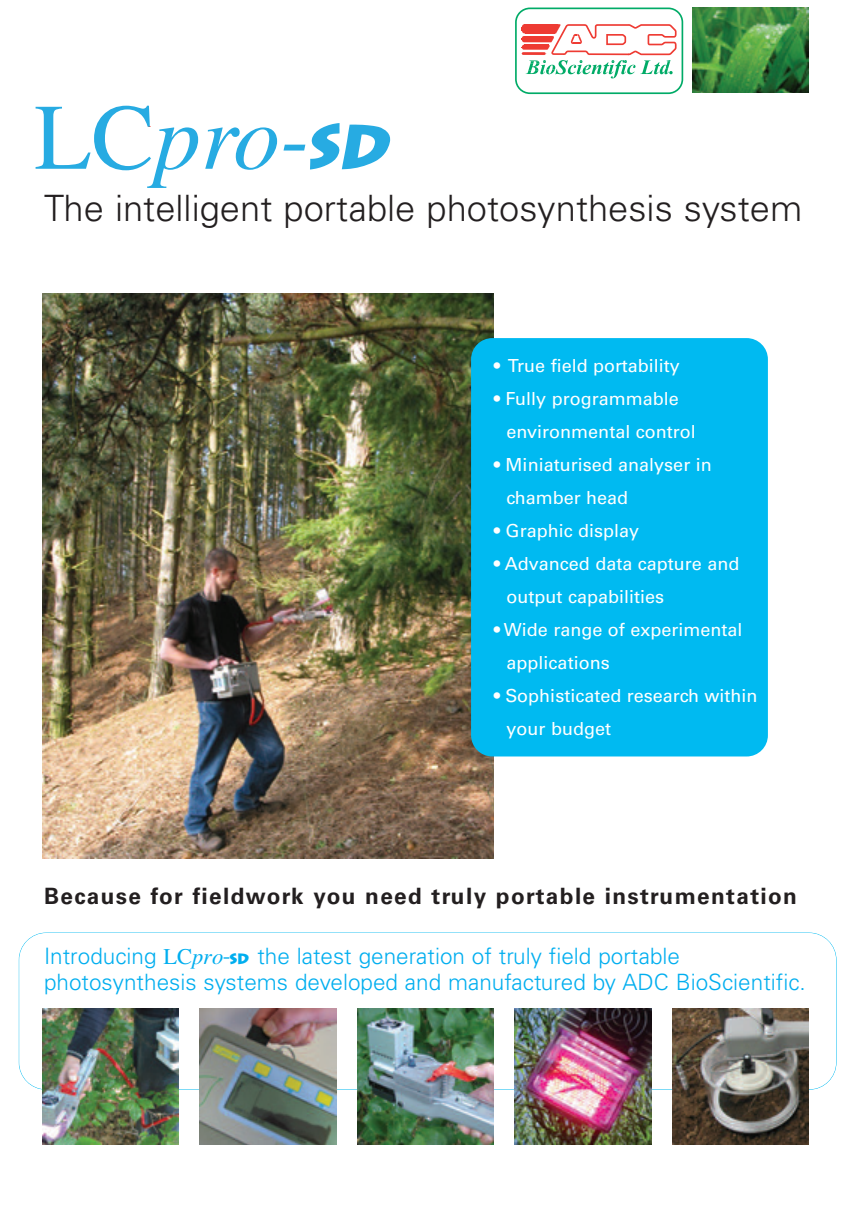
<style>
.page{position:relative;width:851px;height:1221px;background:#fff}
.page>*{position:absolute;margin:0;border:0;box-sizing:border-box;transform-origin:0 0}
.t1{font:300 36.3px "Univers";color:#231f20}
.t2{font:300 22.5px/25.5px "Univers";color:#00aeef}
.t3{font:700 22.5px "Univers";letter-spacing:.06em;color:#231f20}
.t4{font:18px/33px "Univers";color:#fff}
.s1{font-family:"Times";font-weight:400}
.s2{font-family:"Times";font-weight:400;font-style:italic}
.s3{font-family:"Lithograph";font-weight:400;font-size:15px}
</style>
<div class="page">
<svg style="left:19px;top:932px;width:817px;height:157px"></svg>
<img style="left:43px;top:293px;width:450px;height:565px">
<svg style="left:515px;top:8px;width:168px;height:86px"></svg>
<img style="left:692px;top:8px;width:116px;height:85px">
<img style="left:514px;top:1008px;width:137px;height:136px">
<img style="left:357px;top:1008px;width:136px;height:136px">
<img style="left:200px;top:1008px;width:136px;height:136px">
<img style="left:672px;top:1008px;width:136px;height:136px">
<img style="left:43px;top:1008px;width:136px;height:136px">
<div style="left:471px;top:338px;width:296px;height:418px;background:#00baf1;border-radius:21px"></div>
<svg style="left:283px;top:123px;width:107px;height:46px"></svg>
<svg style="left:36px;top:106px;width:162px;height:82px"></svg>
<svg style="left:205px;top:127px;width:72px;height:43px"></svg>
<h1 class="t1" style="left:44px;top:195px;width:759px">The intelligent portable photosynthesis system</h1>
<p class="t4" style="left:493px;top:350px;width:187px">• True field portability</p>
<p class="t4" style="left:506px;top:383px;width:191px;text-indent:-13px">• Fully programmable environmental control</p>
<p class="t4" style="left:506px;top:449px;width:207px;text-indent:-13px">• Miniaturised analyser in chamber head</p>
<p class="t4" style="left:493px;top:515px;width:147px">• Graphic display</p>
<p class="t4" style="left:506px;top:548px;width:234px;text-indent:-13px">• Advanced data capture and output capabilities</p>
<p class="t4" style="left:506px;top:614px;width:237px;text-indent:-13px">• Wide range of experimental applications</p>
<p class="t4" style="left:506px;top:680px;width:252px;text-indent:-13px">• Sophisticated research within your budget</p>
<p class="t3" style="left:44px;top:888px;width:754px">Because for fieldwork you need truly portable instrumentation</p>
<p class="t2" style="left:44px;top:945px;width:763px">Introducing <span class="s1">LC</span><span class="s2">pro</span>-<span class="s3">SD</span> the latest generation of truly field portable photosynthesis systems developed and manufactured by ADC BioScientific.</p>
</div>
